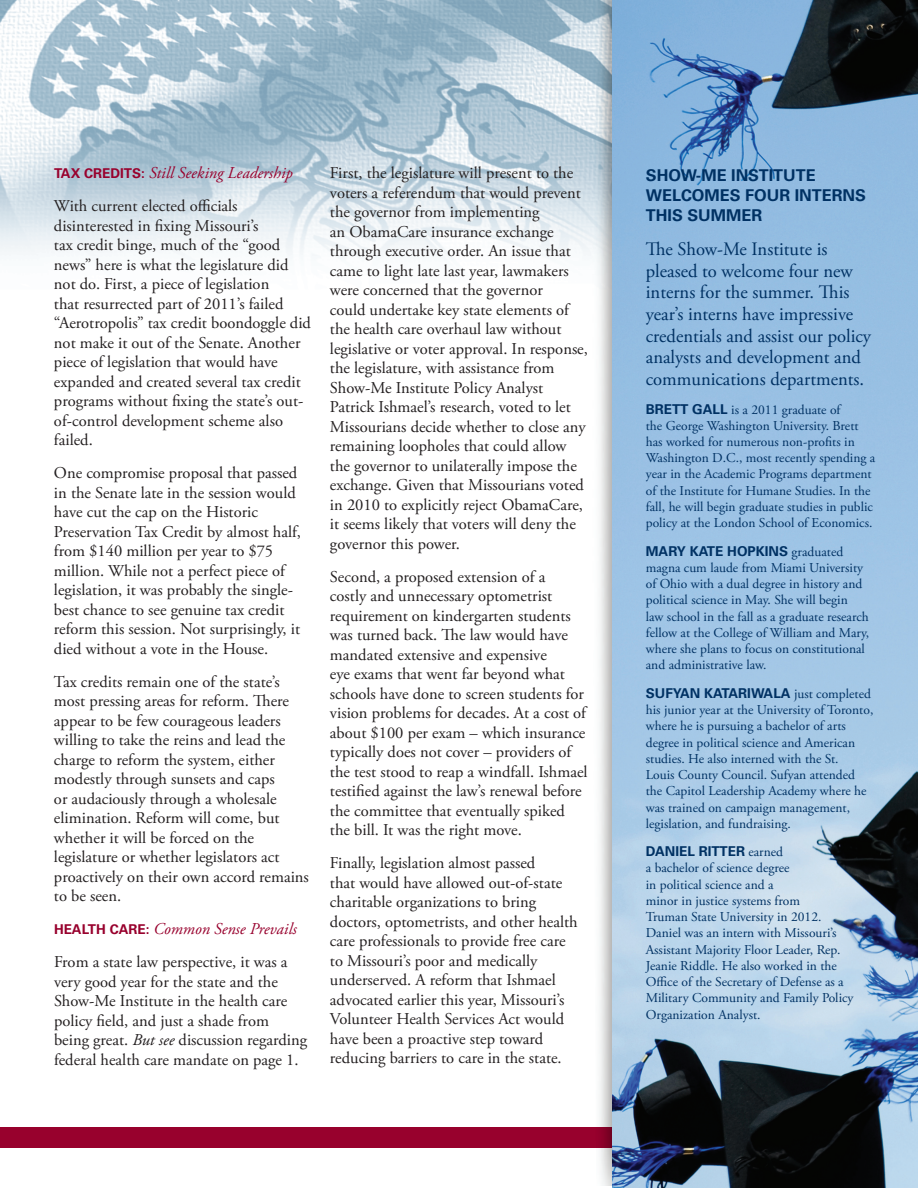
<style>
.page{position:relative;width:918px;height:1188px;background:#fff}
.page>*{position:absolute;margin:0;border:0;box-sizing:border-box;transform-origin:0 0}
.t1{font:18.9px/21.6px "Adobe Garamond Pro";color:#003163}
.t2{font:16.5px/19.5px "Adobe Garamond Pro";color:#231f20}
.t3{font:700 16.2px/20.2px "Univers";color:#003163}
.t4{font:13.5px/16.2px "Adobe Garamond Pro";color:#003163}
.t5{font:700 13.5px "Univers";color:#003163}
.s1{font-family:"Univers";font-weight:700;font-size:13.5px;color:#98012d}
.s2{font-style:italic;color:#98012d}
.s3{font-style:italic}
.s4{font-family:"Univers";font-weight:700}
.s5{font-family:"Adobe Garamond Pro";font-weight:400}
</style>
<div class="page">
<img style="left:0;top:0;width:589px;height:256px">
<div style="left:0;top:1127px;width:624px;height:21px;background:#98012d"></div>
<img style="left:589px;top:0;width:23px;height:1186px">
<img style="left:612px;top:0;width:306px;height:1188px">
<p class="t2" style="left:54px;top:157px;width:241px;line-height:33px"><span class="s1">TAX CREDITS:</span> <span class="s2">Still Seeking Leadership<br></span>With current elected officials</p>
<p class="t2" style="left:54px;top:216px;width:259px">disinterested in fixing Missouri’s<br>tax credit binge, much of the “good news” here is what the legislature did not do. First, a piece of legislation<br>that resurrected part of 2011’s failed “Aerotropolis” tax credit boondoggle did not make it out of the Senate. Another piece of legislation that would have expanded and created several tax credit programs without fixing the state’s out&shy;of-control development scheme also failed.</p>
<p class="t2" style="left:54px;top:464px;width:248px">One compromise proposal that passed in the Senate late in the session would have cut the cap on the Historic Preservation Tax Credit by almost half, from $140 million per year to $75 million. While not a perfect piece of legislation, it was probably the single&shy;best chance to see genuine tax credit reform this session. Not surprisingly, it died without a vote in the House.</p>
<p class="t2" style="left:54px;top:672px;width:256px">Tax credits remain one of the state’s most pressing areas for reform. There appear to be few courageous leaders willing to take the reins and lead the charge to reform the system, either modestly through sunsets and caps<br>or audaciously through a wholesale elimination. Reform will come, but whether it will be forced on the legislature or whether legislators act proactively on their own accord remains to be seen.</p>
<p class="t2" style="left:54px;top:913px;width:244px;line-height:33px"><span class="s1">HEALTH CARE:</span> <span class="s2">Common Sense Prevails<br></span>From a state law perspective, it was a</p>
<p class="t2" style="left:54px;top:972px;width:255px">very good year for the state and the Show-Me Institute in the health care policy field, and just a shade from being great. <span class="s3">But see</span> discussion regarding federal health care mandate on page 1.</p>
<p class="t2" style="left:330px;top:164px;width:259px">First, the legislature will present to the voters a referendum that would prevent the governor from implementing<br>an ObamaCare insurance exchange through executive order. An issue that came to light late last year, lawmakers were concerned that the governor<br>could undertake key state elements of the health care overhaul law without legislative or voter approval. In response, the legislature, with assistance from Show-Me Institute Policy Analyst Patrick Ishmael’s research, voted to let Missourians decide whether to close any remaining loopholes that could allow the governor to unilaterally impose the exchange. Given that Missourians voted in 2010 to explicitly reject ObamaCare, it seems likely that voters will deny the governor this power.</p>
<p class="t2" style="left:330px;top:567px;width:259px">Second, a proposed extension of a<br>costly and unnecessary optometrist requirement on kindergarten students was turned back. The law would have mandated extensive and expensive<br>eye exams that went far beyond what schools have done to screen students for vision problems for decades. At a cost of about $100 per exam – which insurance typically does not cover – providers of the test stood to reap a windfall. Ishmael testified against the law’s renewal before the committee that eventually spiked the bill. It was the right move.</p>
<p class="t2" style="left:330px;top:854px;width:249px">Finally, legislation almost passed<br>that would have allowed out-of-state charitable organizations to bring doctors, optometrists, and other health care professionals to provide free care to Missouri’s poor and medically underserved. A reform that Ishmael advocated earlier this year, Missouri’s Volunteer Health Services Act would have been a proactive step toward reducing barriers to care in the state.</p>
<p class="t3" style="left:646px;top:165px;width:222px">SHOW-ME INSTITUTE<br>WELCOMES FOUR INTERNS<br>THIS SUMMER</p>
<p class="t1" style="left:646px;top:239px;width:227px">The Show-Me Institute is pleased to welcome four new interns for the summer. This year’s interns have impressive credentials and assist our policy analysts and development and communications departments.</p>
<p class="t4" style="left:646px;top:402px;width:231px"><span class="s4">BRETT GALL</span> is a 2011 graduate of<br>the George Washington University. Brett has worked for numerous non-profits in Washington D.C., most recently spending a year in the Academic Programs department of the Institute for Humane Studies. In the fall, he will begin graduate studies in public policy at the London School of Economics.</p>
<p class="t5" style="left:646px;top:543px;width:199px">MARY KATE HOPKINS <span class="s5">graduated</span></p>
<p class="t4" style="left:646px;top:560px;width:225px">magna cum laude from Miami University of Ohio with a dual degree in history and political science in May. She will begin<br>law school in the fall as a graduate research fellow at the College of William and Mary, where she plans to focus on constitutional and administrative law.</p>
<p class="t5" style="left:646px;top:685px;width:227px">SUFYAN KATARIWALA <span class="s5">just completed</span></p>
<p class="t4" style="left:646px;top:702px;width:229px">his junior year at the University of Toronto, where he is pursuing a bachelor of arts degree in political science and American studies. He also interned with the St.<br>Louis County Council. Sufyan attended the Capitol Leadership Academy where he was trained on campaign management, legislation, and fundraising.</p>
<p class="t5" style="left:646px;top:844px;width:139px">DANIEL RITTER <span class="s5">earned</span></p>
<p class="t4" style="left:646px;top:861px;width:209px">a bachelor of science degree<br>in political science and a<br>minor in justice systems from<br>Truman State University in 2012.<br>Daniel was an intern with Missouri’s<br>Assistant Majority Floor Leader, Rep.<br>Jeanie Riddle. He also worked in the<br>Office of the Secretary of Defense as a<br>Military Community and Family Policy<br>Organization Analyst.</p>
</div>
